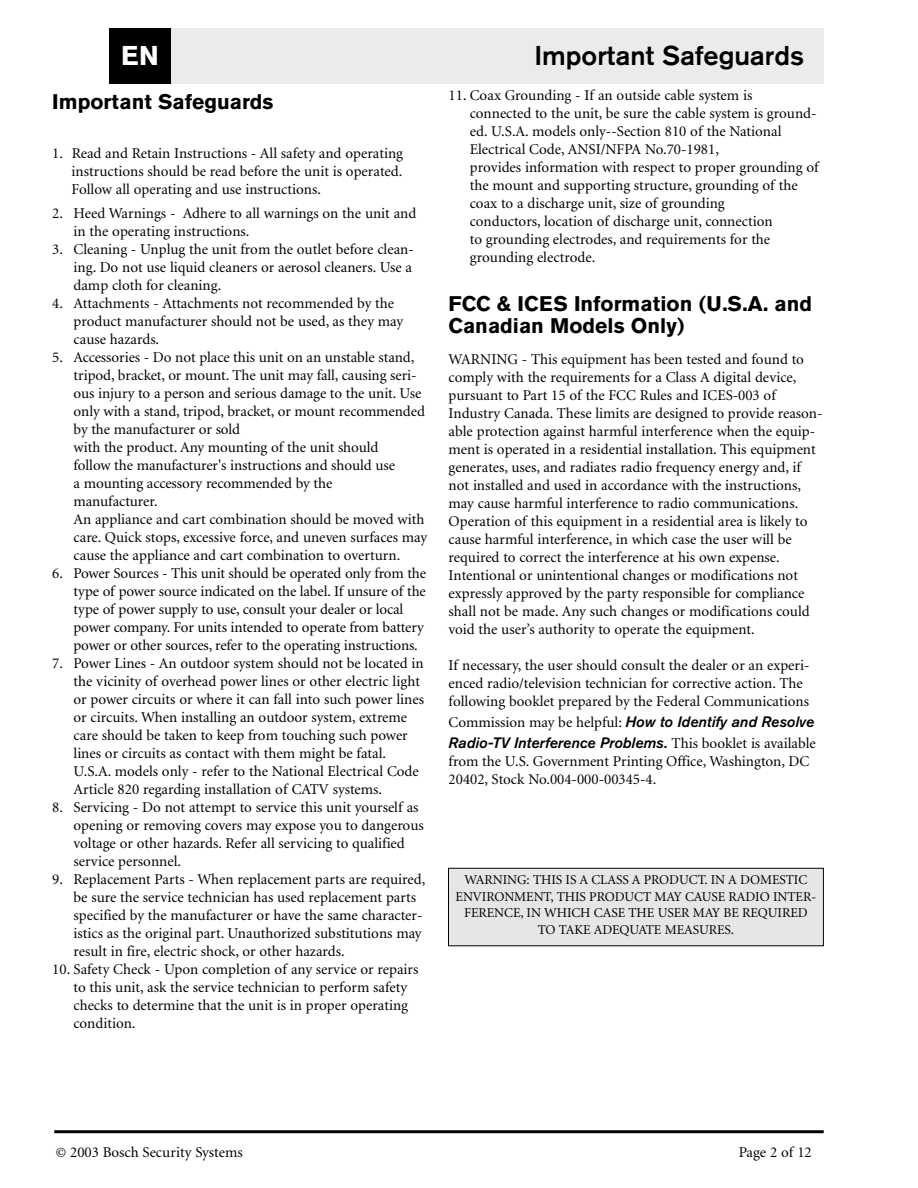
<style>
.page{position:relative;width:918px;height:1188px;background:#fff}
.page>*{position:absolute;margin:0;border:0;box-sizing:border-box;transform-origin:0 0}
.t1{font:500 27px "Akzidenz Grotesk BQ";color:#000}
.t2{font:700 27px "Akzidenz Grotesk BQ";color:#fff}
.t3{font:700 21px/22.5px "Akzidenz Grotesk BQ";color:#000}
.t4{font:15px/18px "Minion";color:#000}
.t5{font:italic 500 15px "Akzidenz Grotesk BQ";color:#000}
.t6{font:13.5px/16.5px "Minion";letter-spacing:-.005em;color:#000;text-align:center}
.s1{font-family:"Akzidenz Grotesk BQ";font-weight:500;font-style:italic}
.s2{font-family:"Minion";font-weight:400;font-style:normal}
</style>
<div class="page">
<div style="left:171px;top:28px;width:653px;height:56px;background:#ebebeb"></div>
<div style="left:109px;top:28px;width:62px;height:56px;background:#000"></div>
<hr style="left:54px;top:1130px;width:770px;height:3px;background:#000">
<div style="left:449px;top:869px;width:374px;height:77px;background:#e6e6e6"></div>
<div style="left:448px;top:868px;width:376px;height:78px;border:1px solid #000"></div>
<h1 class="t2" style="left:121px;top:45px;width:39px">EN</h1>
<h1 class="t1" style="left:534px;top:45px;width:271px">Important Safeguards</h1>
<h2 class="t3" style="left:52px;top:93px;width:223px">Important Safeguards</h2>
<p class="t4" style="left:72px;top:146px;width:333px;text-align:justify;text-indent:-19px">1. Read and Retain Instructions - All safety and operating instructions should be read before the unit is operated.<br>Follow all operating and use instructions.</p>
<p class="t4" style="left:74px;top:205px;width:344px;text-indent:-21px">2. Heed Warnings - Adhere to all warnings on the unit and in the operating instructions.</p>
<p class="t4" style="left:74px;top:241px;width:342px;text-indent:-21px">3. Cleaning - Unplug the unit from the outlet before clean&shy;ing. Do not use liquid cleaners or aerosol cleaners. Use a damp cloth for cleaning.</p>
<p class="t4" style="left:74px;top:295px;width:331px;text-indent:-21px">4. Attachments - Attachments not recommended by the product manufacturer should not be used, as they may cause hazards.</p>
<p class="t4" style="left:74px;top:349px;width:355px;text-indent:-21px">5. Accessories - Do not place this unit on an unstable stand, tripod, bracket, or mount. The unit may fall, causing seri&shy;ous injury to a person and serious damage to the unit. Use only with a stand, tripod, bracket, or mount recommended by the manufacturer or sold<br>with the product. Any mounting of the unit should<br>follow the manufacturer's instructions and should use<br>a mounting accessory recommended by the<br>manufacturer.<br>An appliance and cart combination should be moved with care. Quick stops, excessive force, and uneven surfaces may cause the appliance and cart combination to overturn.</p>
<p class="t4" style="left:74px;top:565px;width:354px;text-indent:-21px">6. Power Sources - This unit should be operated only from the type of power source indicated on the label. If unsure of the type of power supply to use, consult your dealer or local power company. For units intended to operate from battery power or other sources, refer to the operating instructions.</p>
<p class="t4" style="left:74px;top:655px;width:352px;text-indent:-21px">7. Power Lines - An outdoor system should not be located in the vicinity of overhead power lines or other electric light or power circuits or where it can fall into such power lines or circuits. When installing an outdoor system, extreme care should be taken to keep from touching such power lines or circuits as contact with them might be fatal.<br>U.S.A. models only - refer to the National Electrical Code Article 820 regarding installation of CATV systems.</p>
<p class="t4" style="left:74px;top:799px;width:352px;text-indent:-21px">8. Servicing - Do not attempt to service this unit yourself as opening or removing covers may expose you to dangerous voltage or other hazards. Refer all servicing to qualified service personnel.</p>
<p class="t4" style="left:74px;top:871px;width:353px;text-indent:-21px">9. Replacement Parts - When replacement parts are required, be sure the service technician has used replacement parts specified by the manufacturer or have the same character&shy;istics as the original part. Unauthorized substitutions may result in fire, electric shock, or other hazards.</p>
<p class="t4" style="left:74px;top:961px;width:346px;text-indent:-21px">10. Safety Check - Upon completion of any service or repairs to this unit, ask the service technician to perform safety checks to determine that the unit is in proper operating condition.</p>
<p class="t4" style="left:470px;top:87px;width:350px;text-indent:-21px">11. Coax Grounding - If an outside cable system is<br>connected to the unit, be sure the cable system is ground&shy;ed. U.S.A. models only--Section 810 of the National Electrical Code, ANSI/NFPA No.70-1981,<br>provides information with respect to proper grounding of the mount and supporting structure, grounding of the coax to a discharge unit, size of grounding<br>conductors, location of discharge unit, connection<br>to grounding electrodes, and requirements for the grounding electrode.</p>
<h2 class="t3" style="left:449px;top:294px;width:365px">FCC &amp; ICES Information (U.S.A. and<br>Canadian Models Only)</h2>
<p class="t4" style="left:449px;top:351px;width:376px">WARNING - This equipment has been tested and found to comply with the requirements for a Class A digital device, pursuant to Part 15 of the FCC Rules and ICES-003 of Industry Canada. These limits are designed to provide reason&shy;able protection against harmful interference when the equip&shy;ment is operated in a residential installation. This equipment generates, uses, and radiates radio frequency energy and, if not installed and used in accordance with the instructions, may cause harmful interference to radio communications.<br>Operation of this equipment in a residential area is likely to cause harmful interference, in which case the user will be required to correct the interference at his own expense.<br>Intentional or unintentional changes or modifications not expressly approved by the party responsible for compliance shall not be made. Any such changes or modifications could void the user’s authority to operate the equipment.</p>
<p class="t4" style="left:449px;top:657px;width:363px">If necessary, the user should consult the dealer or an experi&shy;enced radio/television technician for corrective action. The following booklet prepared by the Federal Communications</p>
<p class="t4" style="left:449px;top:714px;width:367px">Commission may be helpful: <span class="s1">How to Identify and Resolve</span></p>
<p class="t5" style="left:449px;top:737px;width:369px">Radio-TV Interference Problems. <span class="s2">This booklet is available</span></p>
<p class="t4" style="left:449px;top:754px;width:362px">from the U.S. Government Printing Office, Washington, DC<br>20402, Stock No.004-000-00345-4.</p>
<p class="t6" style="left:456px;top:873px;width:362px">WARNING: THIS IS A CLASS A PRODUCT. IN A DOMESTIC ENVIRONMENT, THIS PRODUCT MAY CAUSE RADIO INTER-FERENCE, IN WHICH CASE THE USER MAY BE REQUIRED TO TAKE ADEQUATE MEASURES.</p>
<p class="t4" style="left:56px;top:1145px;width:188px">© 2003 Bosch Security Systems</p>
<p class="t4" style="left:739px;top:1145px;width:75px">Page 2 of 12</p>
</div>
